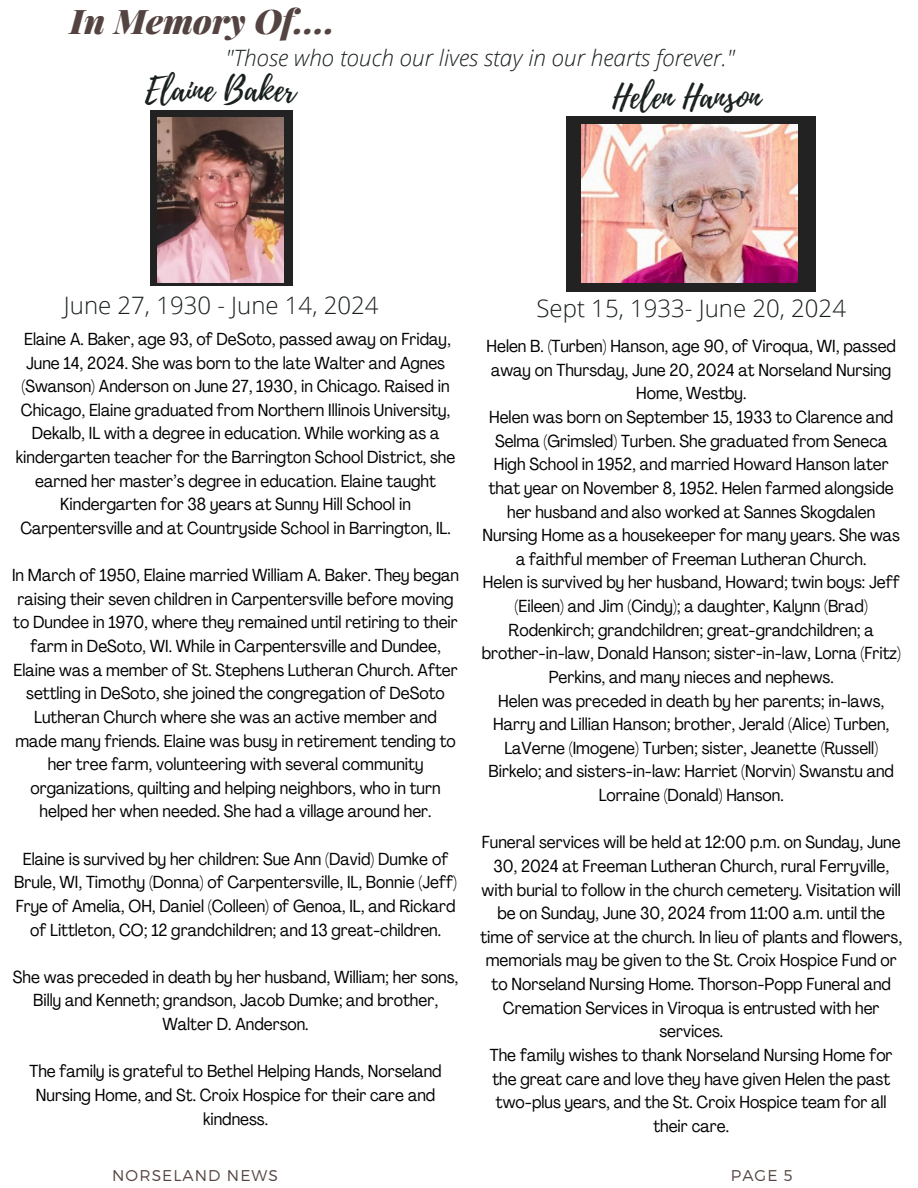
<style>
.page{position:relative;width:918px;height:1188px;background:#fff}
.page>*{position:absolute;margin:0;border:0;box-sizing:border-box;transform-origin:0 0}
.t1{font:italic 900 34.05px "Playfair Display";color:#544441}
.t2{font:33px "Playlist Script";color:#19201e}
.t3{font:300 24px "Open Sans";color:#19201e}
.t4{font:italic 300 22.5px "Open Sans";color:#19201e}
.t5{font:condensed 17.25px/23.7px "Agrandir";color:#000;text-align:center}
.t6{font:300 15.6px "Montserrat";letter-spacing:.07em;color:#544441}
</style>
<div class="page">
<div style="left:150px;top:110px;width:143px;height:176px;background:#222"></div>
<div style="left:566px;top:116px;width:250px;height:176px;background:#222"></div>
<img style="left:158px;top:118px;width:126px;height:164px">
<img style="left:581px;top:125px;width:216px;height:157px">
<h3 class="t1" style="left:70px;top:-3px;width:267px">In Memory Of....</h3>
<p class="t4" style="left:225px;top:42px;width:511px">"Those who touch our lives stay in our hearts forever."</p>
<h2 class="t2" style="left:145px;top:67px;width:152px">Elaine Baker</h2>
<h1 class="t2" style="left:613px;top:73px;width:150px">Helen Hanson</h1>
<p class="t3" style="left:64px;top:289px;width:316px">June 27, 1930 - June 14, 2024</p>
<p class="t5" style="left:16px;top:329px;width:441px">Elaine A. Baker, age 93, of DeSoto, passed away on Friday, June 14, 2024. She was born to the late Walter and Agnes (Swanson) Anderson on June 27, 1930, in Chicago. Raised in Chicago, Elaine graduated from Northern Illinois University, Dekalb, IL with a degree in education. While working as a kindergarten teacher for the Barrington School District, she earned her master’s degree in education. Elaine taught Kindergarten for 38 years at Sunny Hill School in Carpentersville and at Countryside School in Barrington, IL.</p>
<p class="t5" style="left:12px;top:565px;width:449px">In March of 1950, Elaine married William A. Baker. They began raising their seven children in Carpentersville before moving to Dundee in 1970, where they remained until retiring to their farm in DeSoto, WI. While in Carpentersville and Dundee, Elaine was a member of St. Stephens Lutheran Church. After settling in DeSoto, she joined the congregation of DeSoto Lutheran Church where she was an active member and made many friends. Elaine was busy in retirement tending to her tree farm, volunteering with several community organizations, quilting and helping neighbors, who in turn helped her when needed. She had a village around her.</p>
<p class="t5" style="left:14px;top:848px;width:444px">Elaine is survived by her children: Sue Ann (David) Dumke of Brule, WI, Timothy (Donna) of Carpentersville, IL, Bonnie (Jeff)<br>Frye of Amelia, OH, Daniel (Colleen) of Genoa, IL, and Rickard of Littleton, CO; 12 grandchildren; and 13 great-children.</p>
<h4 class="t5" style="left:13px;top:967px;width:447px">She was preceded in death by her husband, William; her sons,<br>Billy and Kenneth; grandson, Jacob Dumke; and brother,<br>Walter D. Anderson.</h4>
<h4 class="t5" style="left:29px;top:1061px;width:414px">The family is grateful to Bethel Helping Hands, Norseland<br>Nursing Home, and St. Croix Hospice for their care and kindness.</h4>
<p class="t3" style="left:537px;top:291px;width:311px">Sept 15, 1933- June 20, 2024</p>
<p class="t5" style="left:486px;top:336px;width:411px">Helen B. (Turben) Hanson, age 90, of Viroqua, WI, passed away on Thursday, June 20, 2024 at Norseland Nursing<br>Home, Westby.</p>
<p class="t5" style="left:483px;top:407px;width:419px">Helen was born on September 15, 1933 to Clarence and Selma (Grimsled) Turben. She graduated from Seneca High School in 1952, and married Howard Hanson later that year on November 8, 1952. Helen farmed alongside her husband and also worked at Sannes Skogdalen Nursing Home as a housekeeper for many years. She was a faithful member of Freeman Lutheran Church.</p>
<p class="t5" style="left:482px;top:572px;width:421px">Helen is survived by her husband, Howard; twin boys: Jeff (Eileen) and Jim (Cindy); a daughter, Kalynn (Brad)<br>Rodenkirch; grandchildren; great-grandchildren; a brother-in-law, Donald Hanson; sister-in-law, Lorna (Fritz)<br>Perkins, and many nieces and nephews.</p>
<p class="t5" style="left:489px;top:690px;width:407px">Helen was preceded in death by her parents; in-laws, Harry and Lillian Hanson; brother, Jerald (Alice) Turben, LaVerne (Imogene) Turben; sister, Jeanette (Russell)<br>Birkelo; and sisters-in-law: Harriet (Norvin) Swanstu and Lorraine (Donald) Hanson.</p>
<p class="t5" style="left:480px;top:832px;width:423px">Funeral services will be held at 12:00 p.m. on Sunday, June 30, 2024 at Freeman Lutheran Church, rural Ferryville, with burial to follow in the church cemetery. Visitation will be on Sunday, June 30, 2024 from 11:00 a.m. until the time of service at the church. In lieu of plants and flowers, memorials may be given to the St. Croix Hospice Fund or to Norseland Nursing Home. Thorson-Popp Funeral and Cremation Services in Viroqua is entrusted with her services.</p>
<p class="t5" style="left:490px;top:1045px;width:404px">The family wishes to thank Norseland Nursing Home for the great care and love they have given Helen the past two-plus years, and the St. Croix Hospice team for all their care.</p>
<p class="t6" style="left:112px;top:1165px;width:167px">NORSELAND NEWS</p>
<h3 class="t6" style="left:731px;top:1165px;width:63px">PAGE 5</h3>
</div>
